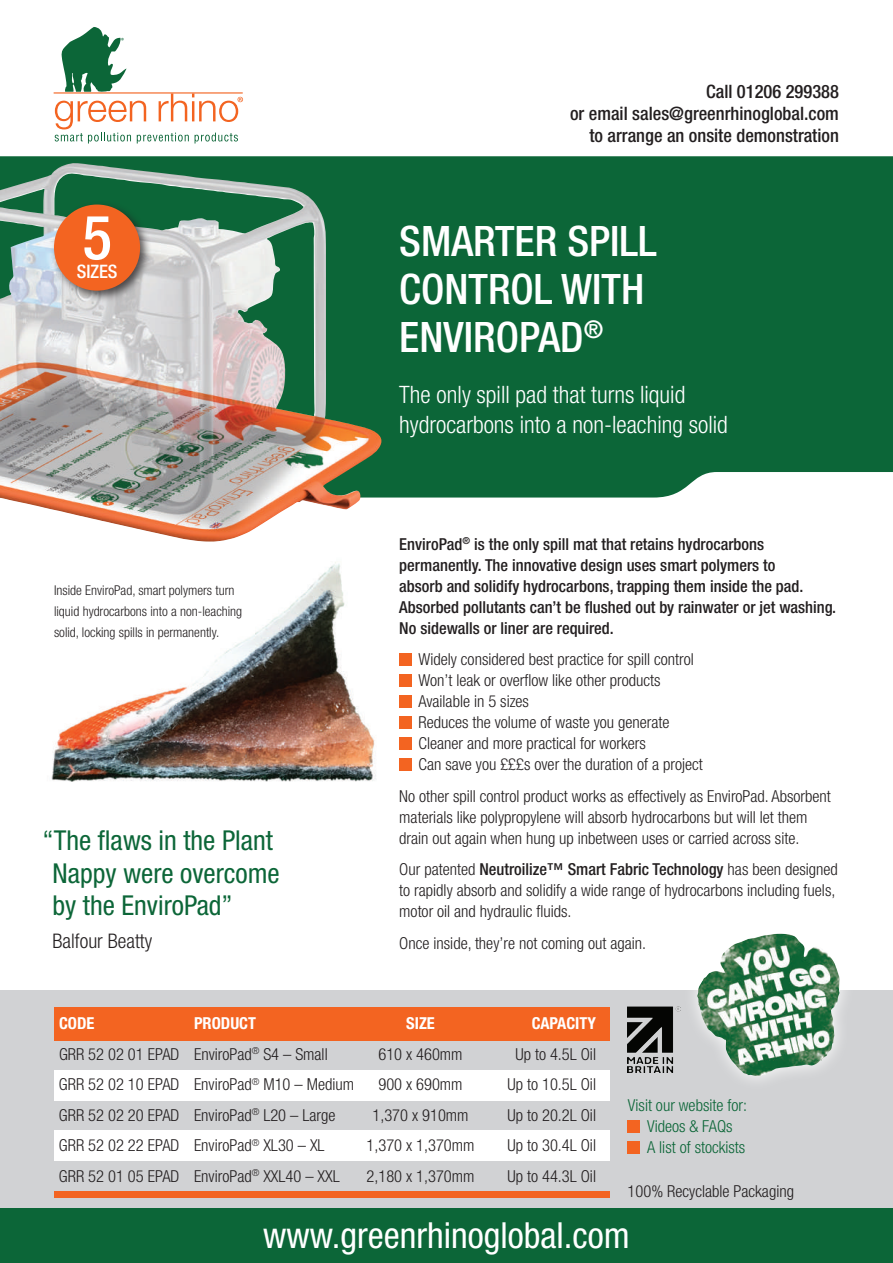
<style>
.page{position:relative;width:893px;height:1263px;background:#fff}
.page>*{position:absolute;margin:0;border:0;box-sizing:border-box;transform-origin:0 0}
.t1{font:500 condensed 61.5px "Helvetica Neue";color:#fff}
.t2{font:500 condensed 42px/48px "Helvetica Neue";color:#fff}
.t3{font:condensed 36px "Helvetica Neue";color:#fff}
.t4{font:condensed 27.45px/33px "Helvetica Neue";color:#0c6638}
.t5{font:300 condensed 24px/30px "Helvetica Neue";color:#fff}
.t6{font:300 condensed 20.1px "Helvetica Neue";color:#231f20}
.t7{font:500 condensed 18.6px "Helvetica Neue";color:#fff}
.t8{font:500 condensed 18.45px/21.9px "Helvetica Neue";color:#231f20;text-align:right}
.t9{font:300 condensed 16.5px/21px "Helvetica Neue";color:#231f20}
.t10{font:500 condensed 16.5px/21px "Helvetica Neue";color:#231f20}
.t11{font:300 condensed 16.5px/21px "Helvetica Neue";color:#0c6638}
.t12{font:700 condensed 16.5px "Helvetica Neue";color:#fff}
.t13{font:300 condensed 13.5px/21px "Helvetica Neue";color:#231f20}
.s1{font-weight:500}
</style>
<div class="page">
<img style="left:51px;top:497px;width:394px;height:284px">
<div style="left:0;top:156px;width:893px;height:341px;background:#0c6638"></div>
<div style="left:0;top:991px;width:893px;height:272px;background:#d1d2d4"></div>
<div style="left:399px;top:653px;width:12px;height:12px;background:#f36421"></div>
<div style="left:399px;top:674px;width:12px;height:12px;background:#f36421"></div>
<div style="left:399px;top:695px;width:12px;height:12px;background:#f36421"></div>
<div style="left:399px;top:716px;width:12px;height:12px;background:#f36421"></div>
<div style="left:399px;top:737px;width:12px;height:12px;background:#f36421"></div>
<div style="left:399px;top:758px;width:12px;height:12px;background:#f36421"></div>
<hr style="left:54px;top:92px;width:189px;height:2px;background:#f36421">
<svg style="left:55px;top:27px;width:188px;height:117px"></svg>
<div style="left:54px;top:1007px;width:555px;height:33px;background:#f36421"></div>
<div style="left:54px;top:1071px;width:555px;height:30px;background:#fff"></div>
<div style="left:54px;top:1131px;width:555px;height:30px;background:#fff"></div>
<div style="left:54px;top:1191px;width:555px;height:7px;background:#f36421"></div>
<div style="left:0;top:1209px;width:893px;height:54px;background:#0c6638"></div>
<div style="left:628px;top:1120px;width:12px;height:12px;background:#f36421"></div>
<div style="left:628px;top:1141px;width:12px;height:12px;background:#f36421"></div>
<img style="left:0;top:163px;width:383px;height:379px">
<svg style="left:683px;top:933px;width:172px;height:148px"></svg>
<img style="left:697px;top:934px;width:143px;height:142px">
<div style="left:50px;top:201px;width:103px;height:102px;background:#231f20;opacity:.75"></div>
<div style="left:54px;top:205px;width:86px;height:86px;background:#f36421;border-radius:50%"></div>
<img style="left:628px;top:1006px;width:53px;height:66px">
<h1 class="t1" style="left:82px;top:201px;width:31px">5</h1>
<p class="t7" style="left:77px;top:260px;width:42px">SIZES</p>
<p class="t13" style="left:54px;top:580px;width:190px">Inside EnviroPad, smart polymers turn liquid hydrocarbons into a non-leaching solid, locking spills in permanently.</p>
<h3 class="t4" style="left:43px;top:823px;width:232px">“The flaws in the Plant</h3>
<h3 class="t4" style="left:53px;top:856px;width:229px">Nappy were overcome by the EnviroPad”</h3>
<p class="t6" style="left:53px;top:930px;width:101px">Balfour Beatty</p>
<p class="t8" style="left:570px;top:81px;width:270px">Call 01206 299388<br>or email sales@greenrhinoglobal.com to arrange an onsite demonstration</p>
<h2 class="t2" style="left:399px;top:217px;width:259px">SMARTER SPILL<br>CONTROL WITH<br>ENVIROPAD<sup>®</sup></h2>
<h3 class="t5" style="left:399px;top:380px;width:330px">The only spill pad that turns liquid hydrocarbons into a non-leaching solid</h3>
<p class="t10" style="left:399px;top:533px;width:438px">EnviroPad<sup>®</sup> is the only spill mat that retains hydrocarbons permanently. The innovative design uses smart polymers to<br>absorb and solidify hydrocarbons, trapping them inside the pad.<br>Absorbed pollutants can’t be flushed out by rainwater or jet washing.<br>No sidewalls or liner are required.</p>
<p class="t9" style="left:418px;top:649px;width:286px">Widely considered best practice for spill control Won’t leak or overflow like other products Available in 5 sizes<br>Reduces the volume of waste you generate Cleaner and more practical for workers<br>Can save you £££s over the duration of a project</p>
<p class="t9" style="left:399px;top:785px;width:433px">No other spill control product works as effectively as EnviroPad. Absorbent materials like polypropylene will absorb hydrocarbons but will let them drain out again when hung up inbetween uses or carried across site.</p>
<p class="t9" style="left:399px;top:859px;width:440px">Our patented <span class="s1">Neutroilize™ Smart Fabric Technology</span> has been designed to rapidly absorb and solidify a wide range of hydrocarbons including fuels, motor oil and hydraulic fluids.</p>
<p class="t9" style="left:399px;top:932px;width:248px">Once inside, they’re not coming out again.</p>
<p class="t12" style="left:59px;top:1013px;width:37px">CODE</p>
<p class="t12" style="left:194px;top:1013px;width:64px">PRODUCT</p>
<p class="t12" style="left:406px;top:1013px;width:30px">SIZE</p>
<p class="t12" style="left:532px;top:1013px;width:66px">CAPACITY</p>
<p class="t9" style="left:59px;top:1043px;width:270px">GRR 52 02 01 EPAD EnviroPad<sup>®</sup> S4 – Small</p>
<p class="t9" style="left:378px;top:1043px;width:86px">610 x 460mm</p>
<p class="t9" style="left:515px;top:1043px;width:82px">Up to 4.5L Oil</p>
<p class="t9" style="left:59px;top:1074px;width:297px">GRR 52 02 10 EPAD EnviroPad<sup>®</sup> M10 – Medium</p>
<p class="t9" style="left:378px;top:1074px;width:86px">900 x 690mm</p>
<p class="t9" style="left:508px;top:1074px;width:90px">Up to 10.5L Oil</p>
<p class="t9" style="left:59px;top:1104px;width:278px">GRR 52 02 20 EPAD EnviroPad<sup>®</sup> L20 – Large</p>
<p class="t9" style="left:372px;top:1104px;width:98px">1,370 x 910mm</p>
<p class="t9" style="left:508px;top:1104px;width:90px">Up to 20.2L Oil</p>
<p class="t9" style="left:59px;top:1135px;width:267px">GRR 52 02 22 EPAD EnviroPad<sup>®</sup> XL30 – XL</p>
<p class="t9" style="left:367px;top:1135px;width:109px">1,370 x 1,370mm</p>
<p class="t9" style="left:508px;top:1135px;width:90px">Up to 30.4L Oil</p>
<p class="t9" style="left:59px;top:1165px;width:282px">GRR 52 01 05 EPAD EnviroPad<sup>®</sup> XXL40 – XXL</p>
<p class="t9" style="left:367px;top:1165px;width:109px">2,180 x 1,370mm</p>
<p class="t9" style="left:508px;top:1165px;width:90px">Up to 44.3L Oil</p>
<p class="t11" style="left:647px;top:1095px;width:101px;text-indent:-19px">Visit our website for:<br>Videos &amp; FAQs<br>A list of stockists</p>
<p class="t9" style="left:628px;top:1180px;width:168px">100% Recyclable Packaging</p>
<h3 class="t3" style="left:263px;top:1214px;width:368px">www.greenrhinoglobal.com</h3>
</div>
